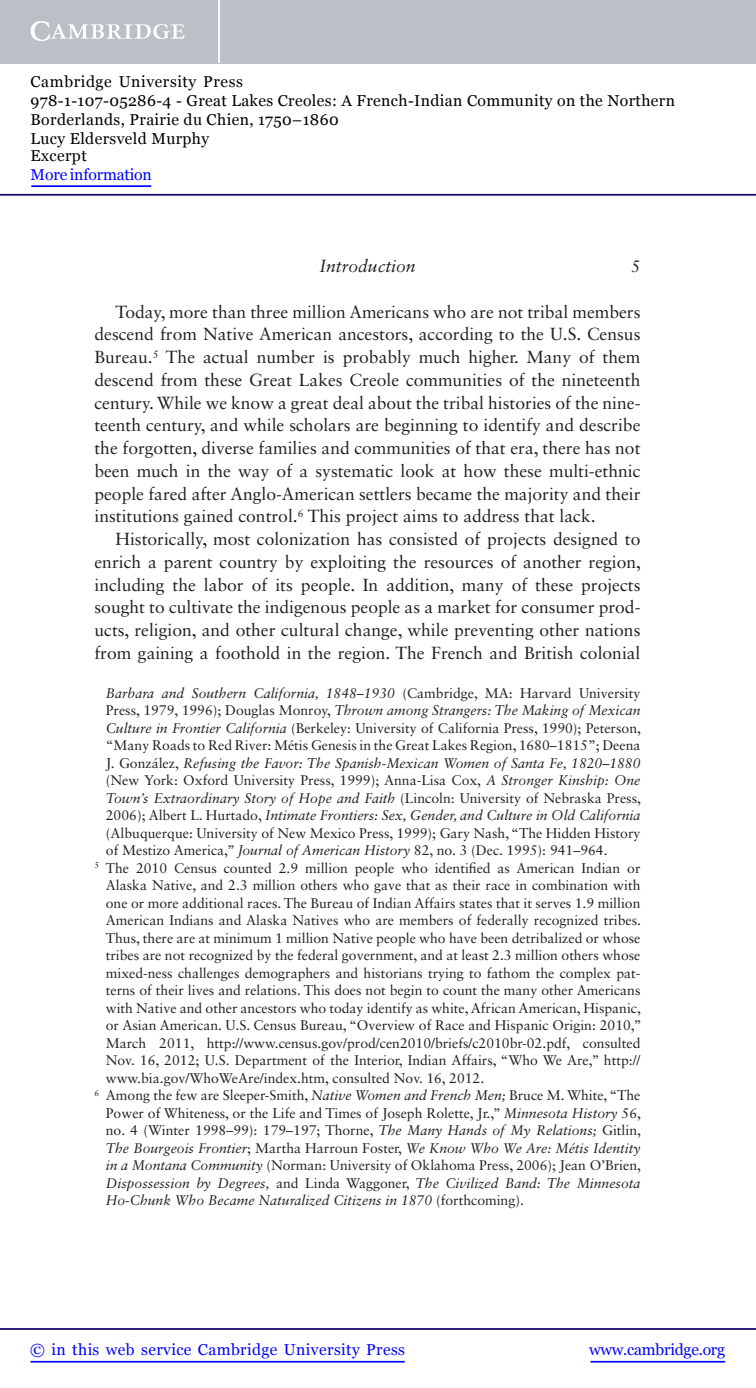
<style>
.page{position:relative;width:756px;height:1388px;background:#fff}
.page>*{position:absolute;margin:0;border:0;box-sizing:border-box;transform-origin:0 0}
.t1{font:17.5px/22.8px "Sabon LT Std";color:#231f20;text-align:justify}
.t2{font:italic 17.5px "Sabon LT Std";color:#231f20}
.t3{font:16.62px "Sabon LT Std";color:#231f20}
.t4{font:15.75px/18.6px "Georgia";letter-spacing:.025em;color:#000}
.t5{font:15.75px "Georgia";letter-spacing:.025em;color:#00f}
.t6{font:15.75px "Georgia";letter-spacing:-.015em;color:#00f}
.t7{font:15.75px "Georgia";letter-spacing:-.01em;color:#00f}
.t8{font:14px "Sabon LT Std";color:#231f20}
.t9{font:italic 14px "Sabon LT Std";color:#231f20}
.s1{font-style:normal}
.s2{font-style:italic}
</style>
<div class="page">
<hr style="left:591px;top:1361px;width:134px;height:1px;background:#00f">
<hr style="left:0;top:1328px;width:756px;height:2px;background:#150666">
<hr style="left:31px;top:1361px;width:374px;height:1px;background:#00f">
<div style="left:0;top:0;width:756px;height:63px;background:#bac0c6"></div>
<svg style="left:31px;top:21px;width:154px;height:20px"></svg>
<hr style="left:218px;top:0;width:2px;height:63px;background:#fff">
<hr style="left:0;top:194px;width:756px;height:2px;background:#150666">
<hr style="left:31px;top:185px;width:120px;height:2px;background:#00f">
<p class="t4" style="left:31px;top:73px;width:646px">Cambridge University Press<br>978-1-107-05286-4 - Great Lakes Creoles: A French-Indian Community on the Northern Borderlands, Prairie du Chien, 1750–1860<br>Lucy Eldersveld Murphy<br>Excerpt</p>
<p class="t7" style="left:31px;top:165px;width:123px">More information</p>
<p class="t2" style="left:319px;top:259px;width:98px">Introduction</p>
<p class="t3" style="left:631px;top:259px;width:11px">5</p>
<p class="t1" style="left:94px;top:302px;width:548px;text-indent:21px">Today, more than three million Americans who are not tribal members descend from Native American ancestors, according to the U.S. Census Bureau. <sup>5</sup> The actual number is probably much higher. Many of them descend from these Great Lakes Creole communities of the nineteenth century. While we know a great deal about the tribal histories of the nine&shy;teenth century, and while scholars are beginning to identify and describe the forgotten, diverse families and communities of that era, there has not been much in the way of a systematic look at how these multi-ethnic people fared after Anglo-American settlers became the majority and their institutions gained control. <sup>6</sup> This project aims to address that lack.</p>
<p class="t1" style="left:94px;top:529px;width:548px;text-indent:21px">Historically, most colonization has consisted of projects designed to enrich a parent country by exploiting the resources of another region, including the labor of its people. In addition, many of these projects sought to cultivate the indigenous people as a market for consumer prod&shy;ucts, religion, and other cultural change, while preventing other nations from gaining a foothold in the region. The French and British colonial</p>
<p class="t9" style="left:106px;top:687px;width:536px">Barbara and Southern California, 1848–1930 <span class="s1">( Cambridge, MA : Harvard University</span></p>
<p class="t9" style="left:106px;top:704px;width:536px"><span class="s1">Press , 1979 , 1996 ); Douglas Monroy ,</span> Thrown among Strangers: The Making of Mexican</p>
<p class="t8" style="left:106px;top:722px;width:537px"><span class="s2">Culture in Frontier California</span> ( Berkeley : University of California Press , 1990 ); Peterson ,</p>
<p class="t8" style="left:106px;top:739px;width:536px">“Many Roads to Red River: M é tis Genesis in the Great Lakes Region, 1680–1815”; Deena</p>
<p class="t9" style="left:106px;top:757px;width:536px"><span class="s1">J. Gonz á lez ,</span> Refusing the Favor: The Spanish-Mexican Women of Santa Fe, 1820–1880</p>
<p class="t8" style="left:106px;top:774px;width:536px">( New York : Oxford University Press , 1999 ); Anna-Lisa Cox , <span class="s2">A Stronger Kinship: One</span></p>
<p class="t9" style="left:106px;top:792px;width:537px">Town’s Extraordinary Story of Hope and Faith <span class="s1">( Lincoln : University of Nebraska Press ,</span></p>
<p class="t9" style="left:106px;top:809px;width:536px"><span class="s1">2006 ); Albert L. Hurtado ,</span> Intimate Frontiers: Sex, Gender, and Culture in Old California</p>
<p class="t8" style="left:106px;top:827px;width:536px">( Albuquerque : University of New Mexico Press , 1999 ); Gary Nash , “ The Hidden History</p>
<p class="t8" style="left:106px;top:844px;width:503px">of Mestizo America ,” <span class="s2">Journal of American History</span> 82 , no. 3 (Dec. 1995 ): 941 –964 .</p>
<p class="t8" style="left:94px;top:862px;width:547px"><sup>5</sup> The 2010 Census counted 2.9 million people who identified as American Indian or</p>
<p class="t8" style="left:106px;top:879px;width:536px">Alaska Native, and 2.3 million others who gave that as their race in combination with</p>
<p class="t8" style="left:106px;top:897px;width:536px">one or more additional races. The Bureau of Indian Affairs states that it serves 1.9 million</p>
<p class="t8" style="left:106px;top:914px;width:537px">American Indians and Alaska Natives who are members of federally recognized tribes.</p>
<p class="t8" style="left:106px;top:932px;width:536px">Thus, there are at minimum 1 million Native people who have been detribalized or whose</p>
<p class="t8" style="left:106px;top:949px;width:536px">tribes are not recognized by the federal government, and at least 2.3 million others whose</p>
<p class="t8" style="left:106px;top:967px;width:536px">mixed-ness challenges demographers and historians trying to fathom the complex pat-</p>
<p class="t8" style="left:106px;top:984px;width:536px">terns of their lives and relations. This does not begin to count the many other Americans</p>
<p class="t8" style="left:106px;top:1002px;width:537px">with Native and other ancestors who today identify as white, African American, Hispanic,</p>
<p class="t8" style="left:106px;top:1019px;width:537px">or Asian American. U.S. Census Bureau, “Overview of Race and Hispanic Origin: 2010,”</p>
<p class="t8" style="left:106px;top:1037px;width:536px">March 2011, http://www.census.gov/prod/cen2010/briefs/c2010br-02.pdf , consulted</p>
<p class="t8" style="left:106px;top:1054px;width:536px">Nov. 16, 2012; U.S. Department of the Interior, Indian Affairs, “Who We Are,” http://</p>
<p class="t8" style="left:106px;top:1072px;width:380px">www.bia.gov/WhoWeAre/index.htm , consulted Nov. 16, 2012.</p>
<p class="t8" style="left:94px;top:1089px;width:547px"><sup>6</sup> Among the few are Sleeper-Smith, <span class="s2">Native Women and French Men;</span> Bruce M. White , “ The</p>
<p class="t8" style="left:106px;top:1107px;width:537px">Power of Whiteness, or the Life and Times of Joseph Rolette, Jr. ,” <span class="s2">Minnesota History</span> 56 ,</p>
<p class="t8" style="left:106px;top:1124px;width:537px">no. 4 (Winter 1998 –99): 179 –197; Thorne, <span class="s2">The Many Hands of My Relations;</span> Gitlin,</p>
<p class="t9" style="left:106px;top:1142px;width:536px">The Bourgeois Frontier<span class="s1">; Martha Harroun Foster ,</span> We Know Who We Are: M é tis Identity</p>
<p class="t8" style="left:106px;top:1159px;width:537px"><span class="s2">in a Montana Community</span> ( Norman : University of Oklahoma Press , 2006 ) ; Jean O’Brien,</p>
<p class="t9" style="left:106px;top:1177px;width:536px">Dispossession by Degrees, <span class="s1">and Linda Waggoner,</span> The Civilized Band: The Minnesota</p>
<p class="t9" style="left:106px;top:1194px;width:420px">Ho-Chunk Who Became Naturalized Citizens in 1870 <span class="s1">(forthcoming).</span></p>
<p class="t5" style="left:30px;top:1339px;width:376px">© in this web service Cambridge University Press</p>
<p class="t6" style="left:589px;top:1339px;width:137px">www.cambridge.org</p>
</div>
